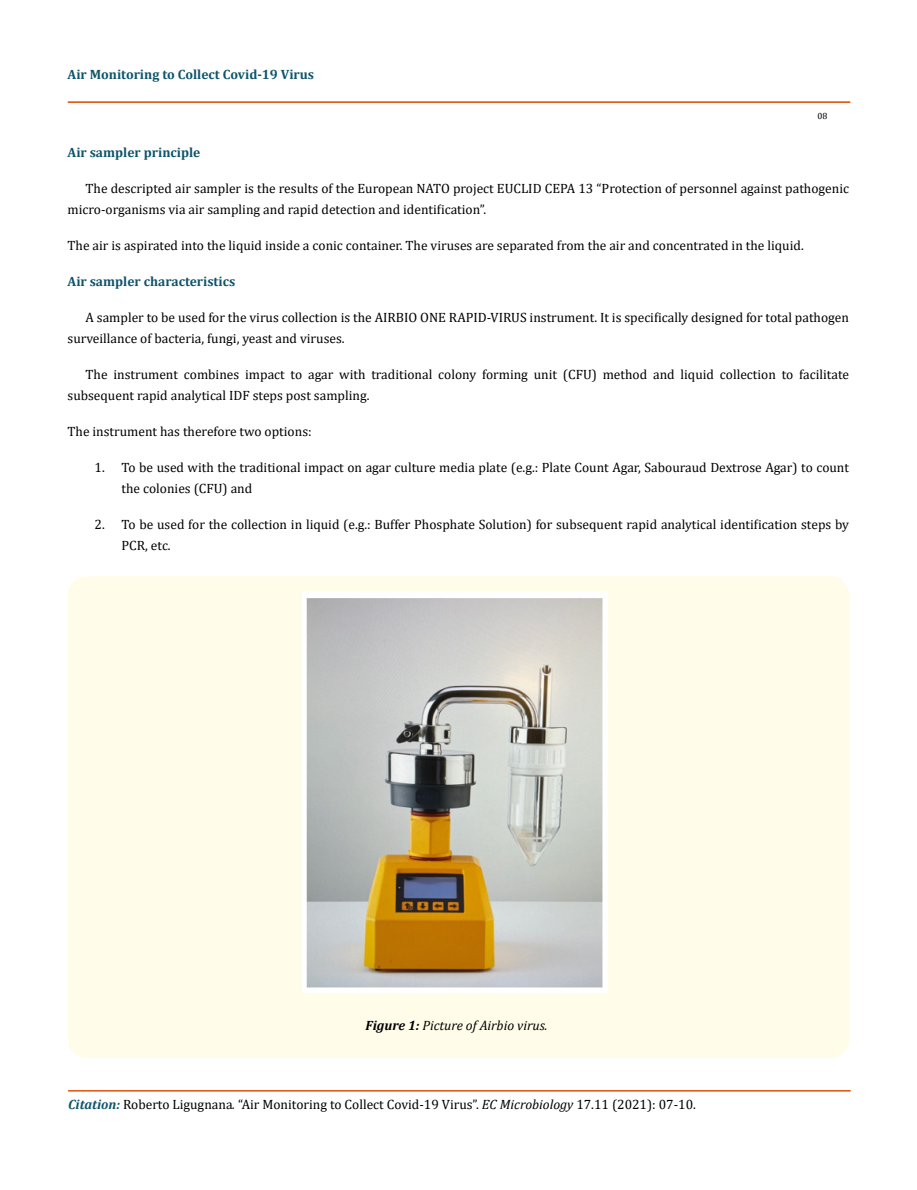
<style>
.page{position:relative;width:917px;height:1190px;background:#fff}
.page>*{position:absolute;margin:0;border:0;box-sizing:border-box;transform-origin:0 0}
.t1{font:13.5px/21px "Cambria";color:#000}
.t2{font:700 13.5px "Cambria";color:#0e546a}
.t3{font:italic 13.5px "Cambria";color:#000}
.t4{font:9px "Cambria";color:#000}
.s1{font-weight:700}
.s2{font-weight:700;font-style:italic;color:#0e546a}
.s3{font-style:italic}
</style>
<div class="page">
<div style="left:68px;top:102px;width:782px;height:1px;border:1px solid #e05d1a"></div>
<div style="left:68px;top:1090px;width:782px;height:1px;border:1px solid #e05d1a"></div>
<div style="left:68px;top:576px;width:781px;height:482px;background:#fffde9;border-radius:18px"></div>
<img style="left:302px;top:591px;width:306px;height:401px">
<p class="t2" style="left:68px;top:65px;width:248px">Air Monitoring to Collect Covid-19 Virus</p>
<p class="t4" style="left:817px;top:111px;width:11px">08</p>
<p class="t2" style="left:68px;top:143px;width:134px">Air sampler principle</p>
<p class="t1" style="left:68px;top:178px;width:783px;text-indent:18px">The descripted air sampler is the results of the European NATO project EUCLID CEPA 13 “Protection of personnel against pathogenic micro-organisms via air sampling and rapid detection and identification”.</p>
<p class="t1" style="left:68px;top:235px;width:737px">The air is aspirated into the liquid inside a conic container. The viruses are separated from the air and concentrated in the liquid.</p>
<p class="t2" style="left:68px;top:272px;width:169px">Air sampler characteristics</p>
<p class="t1" style="left:68px;top:307px;width:783px;text-indent:18px">A sampler to be used for the virus collection is the AIRBIO ONE RAPID-VIRUS instrument. It is specifically designed for total pathogen surveillance of bacteria, fungi, yeast and viruses.</p>
<p class="t1" style="left:68px;top:364px;width:783px;text-indent:18px">The instrument combines impact to agar with traditional colony forming unit (CFU) method and liquid collection to facilitate subsequent rapid analytical IDF steps post sampling.</p>
<p class="t1" style="left:68px;top:421px;width:246px">The instrument has therefore two options:</p>
<p class="t1" style="left:122px;top:457px;width:729px;text-indent:-27px">1. To be used with the traditional impact on agar culture media plate (e.g.: Plate Count Agar, Sabouraud Dextrose Agar) to count the colonies (CFU) and</p>
<p class="t1" style="left:122px;top:514px;width:729px;text-indent:-27px">2. To be used for the collection in liquid (e.g.: Buffer Phosphate Solution) for subsequent rapid analytical identification steps by<br>PCR, etc.</p>
<p class="t3" style="left:365px;top:1015px;width:183px"><span class="s1">Figure 1:</span> Picture of Airbio virus.</p>
<p class="t1" style="left:68px;top:1094px;width:629px"><span class="s2">Citation:</span> Roberto Ligugnana<span class="s3">.</span> “Air Monitoring to Collect Covid-19 Virus”. <span class="s3">EC Microbiology</span> 17.11 (2021): 07-10.</p>
</div>
